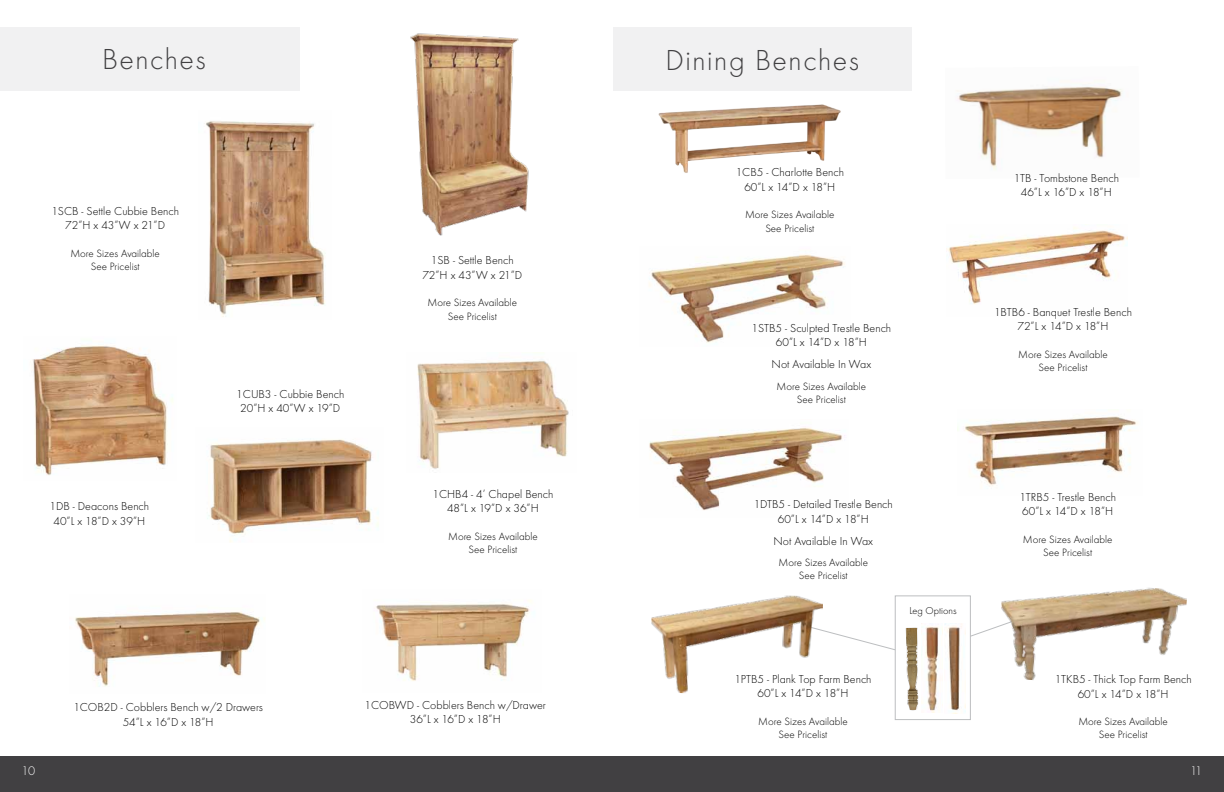
<style>
.page{position:relative;width:1224px;height:792px;background:#fff}
.page>*{position:absolute;margin:0;border:0;box-sizing:border-box;transform-origin:0 0}
.t1{font:300 30px "Futura T";letter-spacing:.05em;color:#414042}
.t2{font:300 13px "Futura T";color:#fff}
.t3{font:300 12px/14.4px "Futura T";color:#000;text-align:center}
.t4{font:300 11px/13.2px "Futura T";color:#000;text-align:center}
.t5{font:300 10.3px "Futura T";color:#000}
</style>
<div class="page">
<div style="left:0;top:756px;width:1224px;height:36px;background:#414042"></div>
<svg style="left:823px;top:625px;width:72px;height:28px"></svg>
<svg style="left:971px;top:627px;width:24px;height:10px"></svg>
<div style="left:0;top:27px;width:300px;height:64px;background:#f1f1f2"></div>
<img style="left:207px;top:439px;width:172px;height:103px">
<img style="left:417px;top:360px;width:152px;height:109px">
<img style="left:32px;top:345px;width:141px;height:131px">
<img style="left:205px;top:121px;width:120px;height:196px">
<div style="left:613px;top:27px;width:299px;height:64px;background:#f1f1f2"></div>
<img style="left:376px;top:600px;width:156px;height:81px">
<img style="left:957px;top:83px;width:165px;height:87px">
<img style="left:75px;top:611px;width:190px;height:76px">
<img style="left:946px;top:227px;width:181px;height:78px">
<img style="left:410px;top:33px;width:119px;height:203px">
<img style="left:964px;top:416px;width:174px;height:70px">
<img style="left:658px;top:104px;width:183px;height:69px">
<img style="left:995px;top:587px;width:192px;height:93px">
<img style="left:651px;top:595px;width:172px;height:99px">
<img style="left:649px;top:254px;width:196px;height:89px">
<img style="left:649px;top:427px;width:196px;height:83px">
<div style="left:895px;top:595px;width:76px;height:125px;background:#fff;border:1px solid #bcbec0"></div>
<img style="left:925px;top:626px;width:14px;height:86px">
<img style="left:944px;top:623px;width:22px;height:91px">
<img style="left:905px;top:623px;width:17px;height:88px">
<h1 class="t1" style="left:102px;top:42px;width:105px">Benches</h1>
<h1 class="t1" style="left:666px;top:42px;width:195px">Dining Benches</h1>
<p class="t3" style="left:51px;top:203px;width:129px">1SCB - Settle Cubbie Bench<br>72”H x 43”W x 21”D</p>
<p class="t4" style="left:70px;top:246px;width:91px">More Sizes Available<br>See Pricelist</p>
<p class="t3" style="left:422px;top:253px;width:101px">1SB - Settle Bench<br>72”H x 43”W x 21”D</p>
<p class="t4" style="left:428px;top:296px;width:91px">More Sizes Available<br>See Pricelist</p>
<p class="t3" style="left:50px;top:499px;width:101px">1DB - Deacons Bench<br>40”L x 18”D x 39”H</p>
<p class="t3" style="left:236px;top:387px;width:110px">1CUB3 - Cubbie Bench<br>20”H x 40”W x 19”D</p>
<p class="t3" style="left:432px;top:487px;width:122px">1CHB4 - 4’ Chapel Bench<br>48”L x 19”D x 36”H</p>
<p class="t4" style="left:448px;top:530px;width:91px">More Sizes Available<br>See Pricelist</p>
<p class="t3" style="left:73px;top:700px;width:191px">1COB2D - Cobblers Bench w/2 Drawers<br>54”L x 16”D x 18”H</p>
<p class="t3" style="left:365px;top:697px;width:183px">1COBWD - Cobblers Bench w/Drawer<br>36”L x 16”D x 18”H</p>
<p class="t3" style="left:736px;top:165px;width:110px">1CB5 - Charlotte Bench<br>60”L x 14”D x 18”H</p>
<p class="t4" style="left:745px;top:208px;width:91px">More Sizes Available<br>See Pricelist</p>
<p class="t3" style="left:752px;top:320px;width:141px">1STB5 - Sculpted Trestle Bench<br>60”L x 14”D x 18”H</p>
<p class="t3" style="left:772px;top:357px;width:101px">Not Available In Wax</p>
<p class="t4" style="left:777px;top:379px;width:91px">More Sizes Available<br>See Pricelist</p>
<p class="t3" style="left:754px;top:497px;width:141px">1DTB5 - Detailed Trestle Bench<br>60”L x 14”D x 18”H</p>
<p class="t3" style="left:774px;top:534px;width:101px">Not Available In Wax</p>
<p class="t4" style="left:779px;top:556px;width:91px">More Sizes Available<br>See Pricelist</p>
<p class="t5" style="left:909px;top:605px;width:49px">Leg Options</p>
<p class="t3" style="left:734px;top:672px;width:139px">1PTB5 - Plank Top Farm Bench<br>60”L x 14”D x 18”H</p>
<p class="t4" style="left:758px;top:715px;width:91px">More Sizes Available<br>See Pricelist</p>
<p class="t3" style="left:1014px;top:171px;width:107px">1TB - Tombstone Bench<br>46”L x 16”D x 18”H</p>
<p class="t3" style="left:994px;top:305px;width:139px">1BTB6 - Banquet Trestle Bench<br>72”L x 14”D x 18”H</p>
<p class="t4" style="left:1018px;top:348px;width:91px">More Sizes Available<br>See Pricelist</p>
<p class="t3" style="left:1019px;top:490px;width:98px;text-align:left">1TRB5 - Trestle Bench<br>60”L x 14”D x 18”H</p>
<p class="t4" style="left:1023px;top:533px;width:91px">More Sizes Available<br>See Pricelist</p>
<p class="t3" style="left:1055px;top:672px;width:139px">1TKB5 - Thick Top Farm Bench<br>60”L x 14”D x 18”H</p>
<p class="t4" style="left:1078px;top:715px;width:91px">More Sizes Available<br>See Pricelist</p>
<p class="t2" style="left:22px;top:763px;width:15px">10</p>
<p class="t2" style="left:1190px;top:763px;width:14px">11</p>
</div>
